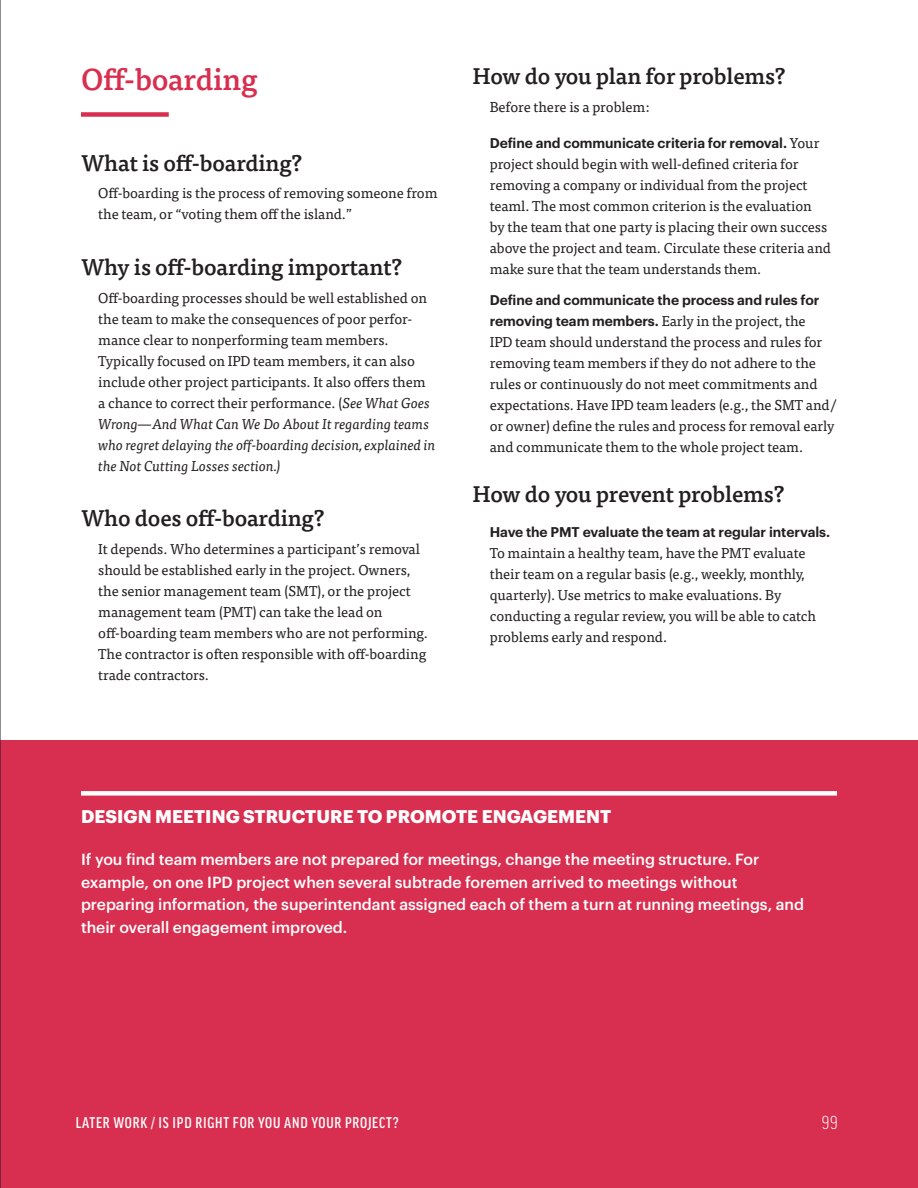
<style>
.page{position:relative;width:918px;height:1188px;background:#fff}
.page>*{position:absolute;margin:0;border:0;box-sizing:border-box;transform-origin:0 0}
.t1{font:500 30px "Tisa OT";letter-spacing:-.01em;color:#d82e4f}
.t2{font:500 22.5px "Tisa OT";letter-spacing:-.01em;color:#231f20}
.t3{font:700 18px "Graphik";color:#fff}
.t4{font:300 condensed 18px "Good Pro";color:#fff}
.t5{font:500 15.75px/22.5px "Graphik";letter-spacing:-.005em;color:#fff}
.t6{font:500 condensed 15px "Good Pro";letter-spacing:.05em;color:#fff}
.t7{font:14.25px/21px "Tisa OT";letter-spacing:-.005em;color:#231f20}
.t8{font:600 13.8px "Graphik";letter-spacing:-.005em;color:#231f20}
.s1{font-style:italic}
.s2{font-family:"Tisa OT";font-weight:400;font-size:14.25px}
.s3{font-family:"Graphik";font-weight:600;font-size:13.8px}
</style>
<div class="page">
<div style="left:81px;top:112px;width:88px;height:5px;background:#d82e4f"></div>
<div style="left:0;top:740px;width:918px;height:448px;background:#d82e4f"></div>
<div style="left:81px;top:791px;width:756px;height:5px;background:#fff"></div>
<hr style="left:0;top:0;width:1px;height:1188px;background:#231f20">
<h1 class="t1" style="left:81px;top:61px;width:178px">Off-boarding</h1>
<h2 class="t2" style="left:81px;top:149px;width:223px">What is off-boarding?</h2>
<p class="t7" style="left:98px;top:183px;width:341px">Off-boarding is the process of removing someone from the team, or “voting them off the island.”</p>
<h2 class="t2" style="left:81px;top:253px;width:323px">Why is off-boarding important?</h2>
<p class="t7" style="left:98px;top:287px;width:339px">Off-boarding processes should be well established on the team to make the consequences of poor perfor&shy;mance clear to nonperforming team members.<br>Typically focused on IPD team members, it can also include other project participants. It also offers them a chance to correct their performance. (<span class="s1">See What Goes Wrong—And What Can We Do About It regarding teams who regret delaying the off-boarding decision, explained in the Not Cutting Losses section.)</span></p>
<h2 class="t2" style="left:81px;top:504px;width:245px">Who does off-boarding?</h2>
<p class="t7" style="left:98px;top:538px;width:331px">It depends. Who determines a participant’s removal should be established early in the project. Owners, the senior management team (SMT), or the project management team (PMT) can take the lead on off-boarding team members who are not performing.<br>The contractor is often responsible with off-boarding trade contractors.</p>
<h2 class="t2" style="left:472px;top:63px;width:315px">How do you plan for problems?</h2>
<p class="t7" style="left:490px;top:97px;width:161px">Before there is a problem:</p>
<p class="t8" style="left:490px;top:132px;width:331px">Define and communicate criteria for removal. <span class="s2">Your</span></p>
<p class="t7" style="left:490px;top:153px;width:343px">project should begin with well-defined criteria for removing a company or individual from the project teaml. The most common criterion is the evaluation<br>by the team that one party is placing their own success above the project and team. Circulate these criteria and make sure that the team understands them.</p>
<p class="t8" style="left:490px;top:289px;width:331px">Define and communicate the process and rules for</p>
<p class="t7" style="left:490px;top:310px;width:348px"><span class="s3">removing team members.</span> Early in the project, the<br>IPD team should understand the process and rules for removing team members if they do not adhere to the rules or continuously do not meet commitments and expectations. Have IPD team leaders (e.g., the SMT and/ or owner) define the rules and process for removal early and communicate them to the whole project team.</p>
<h2 class="t2" style="left:472px;top:481px;width:313px">How do you prevent problems?</h2>
<p class="t8" style="left:490px;top:521px;width:342px">Have the PMT evaluate the team at regular intervals.</p>
<p class="t7" style="left:490px;top:542px;width:328px">To maintain a healthy team, have the PMT evaluate their team on a regular basis (e.g., weekly, monthly, quarterly). Use metrics to make evaluations. By conducting a regular review, you will be able to catch problems early and respond.</p>
<p class="t3" style="left:81px;top:802px;width:532px">DESIGN MEETING STRUCTURE TO PROMOTE ENGAGEMENT</p>
<p class="t5" style="left:81px;top:847px;width:725px">If you find team members are not prepared for meetings, change the meeting structure. For example, on one IPD project when several subtrade foremen arrived to meetings without preparing information, the superintendant assigned each of them a turn at running meetings, and their overall engagement improved.</p>
<p class="t6" style="left:76px;top:1115px;width:135px">LATER WORK / IS IPD RIGHT</p>
<p class="t6" style="left:233px;top:1115px;width:60px">FOR YOU AND</p>
<p class="t6" style="left:311px;top:1115px;width:16px">YOUR</p>
<p class="t6" style="left:345px;top:1115px;width:15px">PROJECT</p>
<p class="t6" style="left:393px;top:1115px;width:7px">?</p>
<p class="t4" style="left:822px;top:1113px;width:17px">99</p>
</div>
